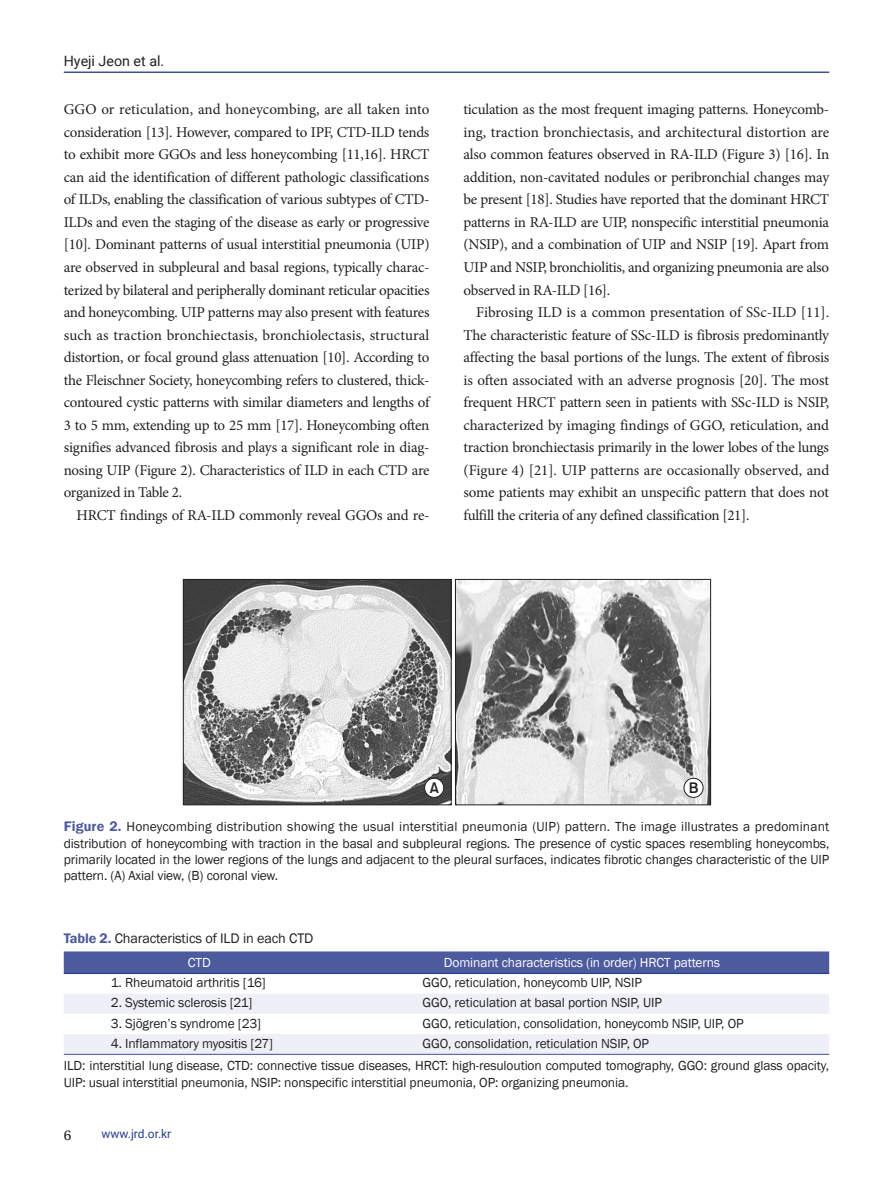
<style>
.page{position:relative;width:893px;height:1191px;background:#fff}
.page>*{position:absolute;margin:0;border:0;box-sizing:border-box;transform-origin:0 0}
.t1{font:15px/22.5px "Minion Pro";letter-spacing:-.02em;color:#231f20;text-align:justify}
.t2{font:15px "Gothic 725 BT Bold A";color:#231f20}
.t3{font:15px "Utopia Std Capt";color:#231f20}
.t4{font:14.25px "Franklin Gothic";letter-spacing:-.01em;color:#231f20}
.t5{font:14.25px "Roboto";color:#231f20}
.t6{font:13.5px/16.4px "Franklin Gothic";letter-spacing:-.01em;color:#231f20;text-align:justify}
.t7{font:13.5px "Franklin Gothic";letter-spacing:-.01em;color:#fff}
.t8{font:12px "Roboto";color:#253f8e}
.s1{font-weight:600;font-size:14.25px;color:#4d5a9e}
.s2{font-weight:600;color:#4d5a9e}
</style>
<div class="page">
<hr style="left:64px;top:71px;width:765px;height:2px;background:#3f5199">
<svg style="left:183px;top:579px;width:528px;height:226px"></svg>
<div style="left:425px;top:778px;width:19px;height:19px;background:#fff;border-radius:50%"></div>
<div style="left:424px;top:778px;width:20px;height:19px;border:1px solid #231f20;border-radius:50%"></div>
<div style="left:684px;top:778px;width:19px;height:19px;background:#fff;border-radius:50%"></div>
<div style="left:684px;top:778px;width:19px;height:19px;border:1px solid #231f20;border-radius:50%"></div>
<div style="left:64px;top:951px;width:765px;height:22px;background:#4d5a9e"></div>
<svg style="left:64px;top:994px;width:765px;height:60px;fill:#eff0f7"></svg>
<hr style="left:64px;top:973px;width:271px;height:1px;background:#253f8e">
<hr style="left:335px;top:973px;width:494px;height:1px;background:#253f8e">
<hr style="left:64px;top:1054px;width:271px;height:1px;background:#3f5199">
<hr style="left:335px;top:1054px;width:494px;height:1px;background:#3f5199">
<p class="t5" style="left:64px;top:51px;width:102px">Hyeji Jeon et al.</p>
<p class="t1" style="left:64px;top:98px;width:367px">GGO or reticulation, and honeycombing, are all taken into consideration [13]. However, compared to IPF, CTD-ILD tends to exhibit more GGOs and less honeycombing [11,16]. HRCT can aid the identification of different pathologic classifications of ILDs, enabling the classification of various subtypes of CTD-ILDs and even the staging of the disease as early or progressive [10]. Dominant patterns of usual interstitial pneumonia (UIP) are observed in subpleural and basal regions, typically charac&shy;terized by bilateral and peripherally dominant reticular opacities and honeycombing. UIP patterns may also present with features such as traction bronchiectasis, bronchiolectasis, structural distortion, or focal ground glass attenuation [10]. According to the Fleischner Society, honeycombing refers to clustered, thick&shy;contoured cystic patterns with similar diameters and lengths of 3 to 5 mm, extending up to 25 mm [17]. Honeycombing often signifies advanced fibrosis and plays a significant role in diag&shy;nosing UIP (Figure 2). Characteristics of ILD in each CTD are organized in Table 2.</p>
<p class="t1" style="left:77px;top:503px;width:355px">HRCT findings of RA-ILD commonly reveal GGOs and re-</p>
<p class="t1" style="left:463px;top:98px;width:367px">ticulation as the most frequent imaging patterns. Honeycomb&shy;ing, traction bronchiectasis, and architectural distortion are also common features observed in RA-ILD (Figure 3) [16]. In addition, non-cavitated nodules or peribronchial changes may be present [18]. Studies have reported that the dominant HRCT patterns in RA-ILD are UIP, nonspecific interstitial pneumonia (NSIP), and a combination of UIP and NSIP [19]. Apart from UIP and NSIP, bronchiolitis, and organizing pneumonia are also observed in RA-ILD [16].</p>
<p class="t1" style="left:463px;top:301px;width:367px;text-indent:13px">Fibrosing ILD is a common presentation of SSc-ILD [11].<br>The characteristic feature of SSc-ILD is fibrosis predominantly affecting the basal portions of the lungs. The extent of fibrosis is often associated with an adverse prognosis [20]. The most frequent HRCT pattern seen in patients with SSc-ILD is NSIP, characterized by imaging findings of GGO, reticulation, and traction bronchiectasis primarily in the lower lobes of the lungs (Figure 4) [21]. UIP patterns are occasionally observed, and some patients may exhibit an unspecific pattern that does not fulfill the criteria of any defined classification [21].</p>
<p class="t2" style="left:430px;top:779px;width:11px">A</p>
<p class="t2" style="left:689px;top:779px;width:11px">B</p>
<p class="t6" style="left:64px;top:818px;width:767px"><span class="s1">Figure 2.</span> Honeycombing distribution showing the usual interstitial pneumonia (UIP) pattern. The image illustrates a predominant distribution of honeycombing with traction in the basal and subpleural regions. The presence of cystic spaces resembling honeycombs, primarily located in the lower regions of the lungs and adjacent to the pleural surfaces, indicates fibrotic changes characteristic of the UIP pattern. (A) Axial view, (B) coronal view.</p>
<p class="t4" style="left:64px;top:929px;width:251px"><span class="s2">Table 2.</span> Characteristics of ILD in each CTD</p>
<p class="t7" style="left:188px;top:954px;width:24px">CTD</p>
<p class="t7" style="left:444px;top:954px;width:278px">Dominant characteristics (in order) HRCT patterns</p>
<p class="t6" style="left:111px;top:974px;width:156px">1. Rheumatoid arthritis [16]</p>
<p class="t6" style="left:422px;top:974px;width:221px">GGO, reticulation, honeycomb UIP, NSIP</p>
<p class="t6" style="left:111px;top:995px;width:143px">2. Systemic sclerosis [21]</p>
<p class="t6" style="left:422px;top:995px;width:241px">GGO, reticulation at basal portion NSIP, UIP</p>
<p class="t6" style="left:111px;top:1015px;width:152px">3. Sjögren’s syndrome [23]</p>
<p class="t6" style="left:422px;top:1015px;width:323px">GGO, reticulation, consolidation, honeycomb NSIP, UIP, OP</p>
<p class="t6" style="left:111px;top:1035px;width:164px">4. Inflammatory myositis [27]</p>
<p class="t6" style="left:64px;top:1032px;width:767px;line-height:22.6px;text-indent:359px">GGO, consolidation, reticulation NSIP, OP<br>ILD: interstitial lung disease, CTD: connective tissue diseases, HRCT: high-resuloution computed tomography, GGO: ground glass opacity,</p>
<p class="t6" style="left:64px;top:1074px;width:566px">UIP: usual interstitial pneumonia, NSIP: nonspecific interstitial pneumonia, OP: organizing pneumonia.</p>
<p class="t3" style="left:64px;top:1126px;width:9px">6</p>
<p class="t8" style="left:102px;top:1125px;width:71px">www.jrd.or.kr</p>
</div>
